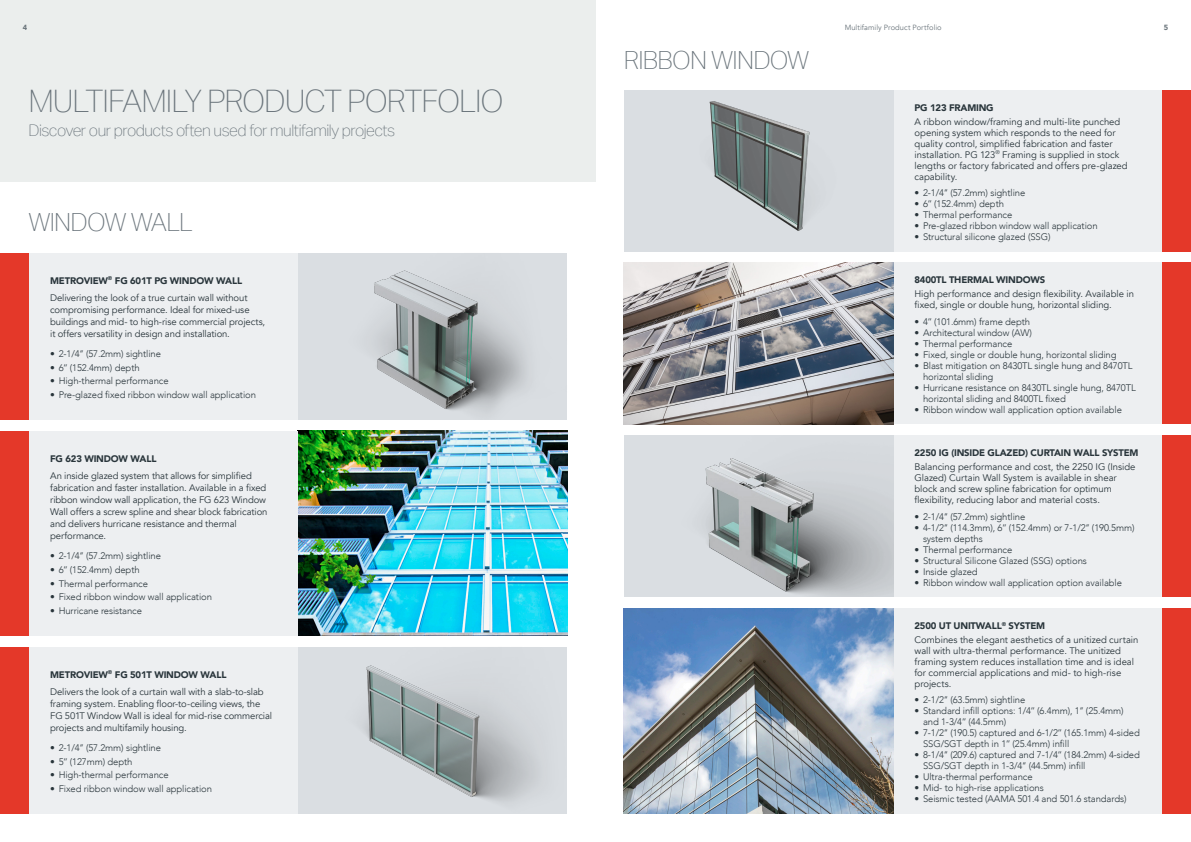
<style>
.page{position:relative;width:1191px;height:842px;background:#fff}
.page>*{position:absolute;margin:0;border:0;box-sizing:border-box;transform-origin:0 0}
.Heading{font:100 31px "Aktiv Grotesk";letter-spacing:-.035em;color:#6a747b}
.Heading-2{font:100 25px "Aktiv Grotesk";letter-spacing:-.03em;color:#6a747b}
.Heading-3{font:100 16px "Aktiv Grotesk";letter-spacing:-.03em;color:#6a747b}
.Benefit_Bullets{font:300 9.5px/11px "Avenir";letter-spacing:-.01em;color:#29353b}
.Benefit_Bullets-2{font:9.5px/11px "Avenir";color:#29353b}
.Benefits_Headline{font:9.5px/12px "Avenir";letter-spacing:-.01em;color:#29353b}
.Benefits_Headline-2{font:900 9.5px "Avenir";letter-spacing:-.02em;color:#29353b}
.Note{font:7.5px "Avenir";letter-spacing:.01em;color:#6a747b}
.Note-2{font:900 7.5px "Avenir";color:#6a747b}
</style>
<div class="page">
<div style="left:0;top:0;width:595px;height:182px;background:#ebeeed"></div>
<div style="left:893px;top:90px;width:269px;height:161px;background:#edeff1"></div>
<div style="left:624px;top:90px;width:269px;height:161px;background:#dadee2"></div>
<img style="left:709px;top:101px;width:101px;height:130px">
<div style="left:1162px;top:90px;width:29px;height:161px;background:#e43829"></div>
<div style="left:893px;top:263px;width:269px;height:161px;background:#edeff1"></div>
<img style="left:624px;top:263px;width:269px;height:161px">
<div style="left:1162px;top:263px;width:29px;height:161px;background:#e43829"></div>
<div style="left:893px;top:435px;width:269px;height:162px;background:#edeff1"></div>
<img style="left:624px;top:435px;width:269px;height:162px">
<div style="left:1162px;top:435px;width:29px;height:162px;background:#e43829"></div>
<div style="left:893px;top:608px;width:269px;height:206px;background:#edeff1"></div>
<img style="left:624px;top:608px;width:269px;height:206px">
<div style="left:1162px;top:608px;width:29px;height:206px;background:#e43829"></div>
<div style="left:28px;top:253px;width:270px;height:166px;background:#edeff1"></div>
<div style="left:0;top:253px;width:28px;height:167px;background:#e43829"></div>
<img style="left:298px;top:253px;width:269px;height:167px">
<img style="left:298px;top:431px;width:269px;height:204px">
<div style="left:28px;top:431px;width:270px;height:204px;background:#edeff1"></div>
<div style="left:0;top:431px;width:28px;height:204px;background:#e43829"></div>
<div style="left:28px;top:647px;width:270px;height:167px;background:#edeff1"></div>
<div style="left:0;top:647px;width:28px;height:167px;background:#e43829"></div>
<img style="left:298px;top:647px;width:269px;height:167px">
<p class="Note-2" style="left:23px;top:21px;width:6px">4</p>
<p class="Note" style="left:844px;top:23px;width:99px">Multifamily Product Portfolio</p>
<p class="Note-2" style="left:1163px;top:21px;width:6px">5</p>
<p class="Heading" style="left:28px;top:83px;width:477px">MULTIFAMILY PRODUCT PORTFOLIO</p>
<p class="Heading-3" style="left:28px;top:122px;width:368px">Discover our products often used for multifamily projects</p>
<p class="Heading-2" style="left:28px;top:209px;width:166px">WINDOW WALL</p>
<p class="Benefits_Headline-2" style="left:50px;top:272px;width:193px">METROVIEW<sup>®</sup> FG 601T PG WINDOW WALL</p>
<p class="Benefits_Headline" style="left:50px;top:292px;width:217px">Delivering the look of a true curtain wall without compromising performance. Ideal for mixed-use buildings and mid- to high-rise commercial projects, it offers versatility in design and installation.</p>
<p class="Benefit_Bullets" style="left:50px;top:348px;width:112px">• 2-1/4’’ (57.2mm) sightline</p>
<p class="Benefit_Bullets" style="left:50px;top:362px;width:91px">• 6’’ (152.4mm) depth</p>
<p class="Benefit_Bullets" style="left:50px;top:376px;width:120px">• High-thermal performance</p>
<p class="Benefit_Bullets" style="left:50px;top:389px;width:207px">• Pre-glazed fixed ribbon window wall application</p>
<p class="Benefits_Headline-2" style="left:50px;top:450px;width:108px">FG 623 WINDOW WALL</p>
<p class="Benefits_Headline" style="left:50px;top:470px;width:219px">An inside glazed system that allows for simplified fabrication and faster installation. Available in a fixed ribbon window wall application, the FG 623 Window Wall offers a screw spline and shear block fabrication and delivers hurricane resistance and thermal performance.</p>
<p class="Benefit_Bullets" style="left:50px;top:550px;width:112px">• 2-1/4’’ (57.2mm) sightline</p>
<p class="Benefit_Bullets" style="left:50px;top:564px;width:91px">• 6’’ (152.4mm) depth</p>
<p class="Benefit_Bullets" style="left:50px;top:578px;width:99px">• Thermal performance</p>
<p class="Benefit_Bullets" style="left:50px;top:592px;width:163px">• Fixed ribbon window wall application</p>
<p class="Benefit_Bullets" style="left:50px;top:605px;width:93px">• Hurricane resistance</p>
<p class="Benefits_Headline-2" style="left:50px;top:666px;width:178px">METROVIEW<sup>®</sup> FG 501T WINDOW WALL</p>
<p class="Benefits_Headline" style="left:50px;top:686px;width:223px">Delivers the look of a curtain wall with a slab-to-slab framing system. Enabling floor-to-ceiling views, the FG 501T Window Wall is ideal for mid-rise commercial projects and multifamily housing.</p>
<p class="Benefit_Bullets" style="left:50px;top:742px;width:112px">• 2-1/4’’ (57.2mm) sightline</p>
<p class="Benefit_Bullets" style="left:50px;top:756px;width:84px">• 5’’ (127mm) depth</p>
<p class="Benefit_Bullets" style="left:50px;top:770px;width:120px">• High-thermal performance</p>
<p class="Benefit_Bullets" style="left:50px;top:783px;width:163px">• Fixed ribbon window wall application</p>
<p class="Heading-2" style="left:624px;top:46px;width:187px">RIBBON WINDOW</p>
<p class="Benefits_Headline-2" style="left:914px;top:99px;width:81px">PG 123 FRAMING</p>
<p class="Benefit_Bullets-2" style="left:914px;top:116px;width:215px">A ribbon window/framing and multi-lite punched opening system which responds to the need for quality control, simplified fabrication and faster installation. PG 123<sup>®</sup> Framing is supplied in stock lengths or factory fabricated and offers pre-glazed capability.</p>
<p class="Benefit_Bullets" style="left:914px;top:187px;width:112px">• 2-1/4’’ (57.2mm) sightline</p>
<p class="Benefit_Bullets" style="left:914px;top:198px;width:91px">• 6’’ (152.4mm) depth</p>
<p class="Benefit_Bullets" style="left:914px;top:209px;width:99px">• Thermal performance</p>
<p class="Benefit_Bullets" style="left:914px;top:220px;width:185px">• Pre-glazed ribbon window wall application</p>
<p class="Benefit_Bullets" style="left:914px;top:231px;width:137px">• Structural silicone glazed (SSG)</p>
<p class="Benefits_Headline-2" style="left:914px;top:272px;width:132px">8400TL THERMAL WINDOWS</p>
<p class="Benefit_Bullets-2" style="left:914px;top:289px;width:221px">High performance and design flexibility. Available in fixed, single or double hung, horizontal sliding.</p>
<p class="Benefit_Bullets" style="left:914px;top:316px;width:117px">• 4’’ (101.6mm) frame depth</p>
<p class="Benefit_Bullets" style="left:914px;top:327px;width:119px">• Architectural window (AW)</p>
<p class="Benefit_Bullets" style="left:914px;top:338px;width:99px">• Thermal performance</p>
<p class="Benefit_Bullets" style="left:914px;top:349px;width:204px">• Fixed, single or double hung, horizontal sliding</p>
<p class="Benefit_Bullets" style="left:923px;top:360px;width:211px;text-indent:-9px">• Blast mitigation on 8430TL single hung and 8470TL horizontal sliding</p>
<p class="Benefit_Bullets" style="left:923px;top:382px;width:214px;text-indent:-9px">• Hurricane resistance on 8430TL single hung, 8470TL horizontal sliding and 8400TL fixed</p>
<p class="Benefit_Bullets" style="left:914px;top:404px;width:209px">• Ribbon window wall application option available</p>
<p class="Benefits_Headline-2" style="left:914px;top:445px;width:225px">2250 IG (INSIDE GLAZED) CURTAIN WALL SYSTEM</p>
<p class="Benefit_Bullets-2" style="left:914px;top:461px;width:223px">Balancing performance and cost, the 2250 IG (Inside Glazed) Curtain Wall System is available in shear block and screw spline fabrication for optimum flexibility, reducing labor and material costs.</p>
<p class="Benefit_Bullets" style="left:914px;top:511px;width:112px">• 2-1/4’’ (57.2mm) sightline</p>
<p class="Benefit_Bullets" style="left:923px;top:522px;width:213px;text-indent:-9px">• 4-1/2’’ (114.3mm), 6’’ (152.4mm) or 7-1/2’’ (190.5mm) system depths</p>
<p class="Benefit_Bullets" style="left:914px;top:544px;width:99px">• Thermal performance</p>
<p class="Benefit_Bullets" style="left:914px;top:555px;width:174px">• Structural Silicone Glazed (SSG) options</p>
<p class="Benefit_Bullets" style="left:914px;top:566px;width:65px">• Inside glazed</p>
<p class="Benefit_Bullets" style="left:914px;top:577px;width:209px">• Ribbon window wall application option available</p>
<p class="Benefits_Headline-2" style="left:914px;top:617px;width:132px">2500 UT UNITWALL<sup>®</sup> SYSTEM</p>
<p class="Benefit_Bullets-2" style="left:914px;top:634px;width:225px">Combines the elegant aesthetics of a unitized curtain wall with ultra-thermal performance. The unitized framing system reduces installation time and is ideal for commercial applications and mid- to high-rise projects.</p>
<p class="Benefit_Bullets" style="left:914px;top:695px;width:112px">• 2-1/2’’ (63.5mm) sightline</p>
<p class="Benefit_Bullets" style="left:923px;top:706px;width:202px;text-indent:-9px">• Standard infill options: 1/4’’ (6.4mm), 1’’ (25.4mm) and 1-3/4’’ (44.5mm)</p>
<p class="Benefit_Bullets" style="left:923px;top:728px;width:218px;text-indent:-9px">• 7-1/2’’ (190.5) captured and 6-1/2’’ (165.1mm) 4-sided<br>SSG/SGT depth in 1’’ (25.4mm) infill</p>
<p class="Benefit_Bullets" style="left:923px;top:750px;width:218px;text-indent:-9px">• 8-1/4’’ (209.6) captured and 7-1/4’’ (184.2mm) 4-sided<br>SSG/SGT depth in 1-3/4’’ (44.5mm) infill</p>
<p class="Benefit_Bullets" style="left:914px;top:772px;width:120px">• Ultra-thermal performance</p>
<p class="Benefit_Bullets" style="left:914px;top:783px;width:131px">• Mid- to high-rise applications</p>
<p class="Benefit_Bullets" style="left:914px;top:794px;width:213px">• Seismic tested (AAMA 501.4 and 501.6 standards)</p>
</div>
